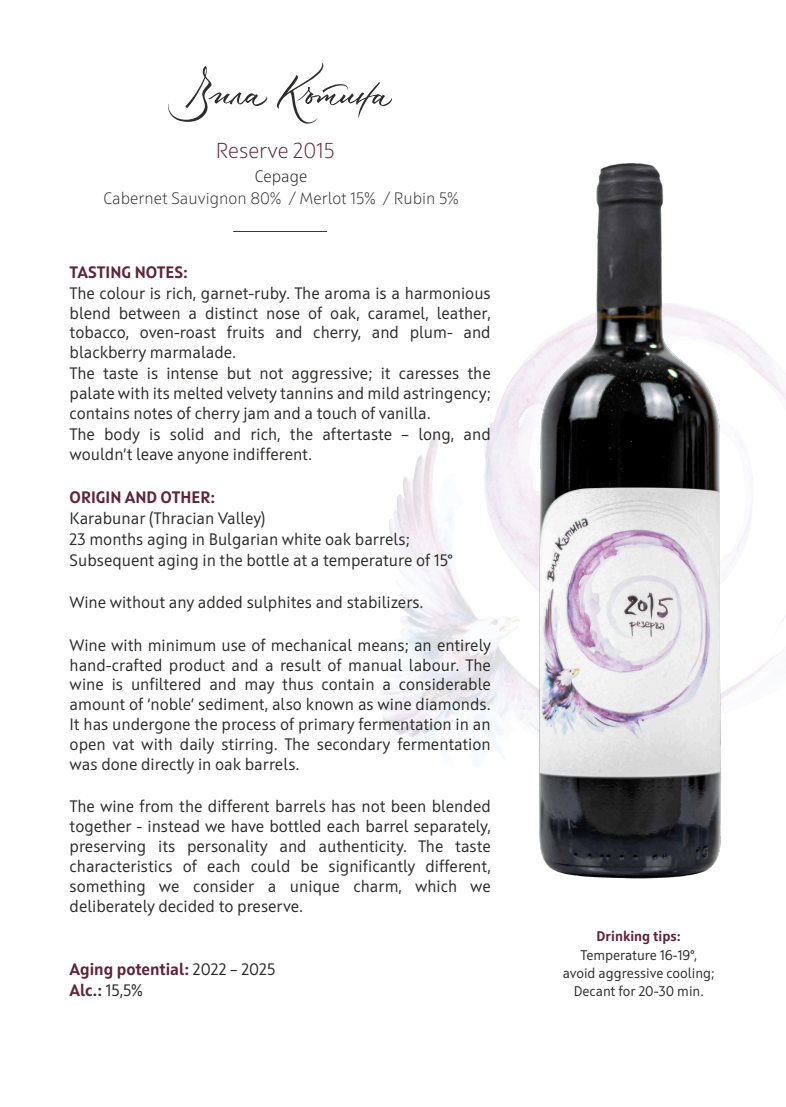
<style>
.page{position:relative;width:786px;height:1107px;background:#fff}
.page>*{position:absolute;margin:0;border:0;box-sizing:border-box;transform-origin:0 0}
.t1{font:300 21.62px "Squad";color:#602437}
.t2{font:16.56px/19.9px "Squad";color:#2c2c2b}
.t3{font:700 16.56px/21.2px "Squad";color:#602337}
.t4{font:300 16.5px "Squad";color:#2c2c2b}
.t5{font:300 16.5px "Squad";color:#1d1d1b}
.t6{font:14px/18.1px "Squad";color:#2c2c2b;text-align:center}
.t7{font:700 14px "Squad";color:#602337}
.s1{font-weight:400;color:#2c2c2b}
</style>
<div class="page">
<svg style="left:277px;top:63px;width:115px;height:61px"></svg>
<svg style="left:168px;top:66px;width:99px;height:56px"></svg>
<img style="left:476px;top:377px;width:310px;height:343px">
<img style="left:500px;top:163px;width:274px;height:716px">
<hr style="left:233px;top:231px;width:94px;height:1px;background:#602437">
<h1 class="t1" style="left:216px;top:137px;width:120px">Reserve 2015</h1>
<p class="t5" style="left:255px;top:167px;width:54px">Cepage</p>
<p class="t4" style="left:103px;top:188px;width:357px">Cabernet Sauvignon 80% / Merlot 15% / Rubin 5%</p>
<p class="t3" style="left:70px;top:261px;width:120px">TASTING NOTES:</p>
<p class="t2" style="left:70px;top:283px;width:423px;line-height:20.2px">The colour is rich, garnet-ruby. The aroma is a harmonious blend between a distinct nose of oak, caramel, leather, tobacco, oven-roast fruits and cherry, and plum- and blackberry marmalade.<br>The taste is intense but not aggressive; it caresses the palate with its melted velvety tannins and mild astringency; contains notes of cherry jam and a touch of vanilla.<br>The body is solid and rich, the aftertaste – long, and wouldn’t leave anyone indifferent.</p>
<p class="t3" style="left:70px;top:486px;width:147px">ORIGIN AND OTHER:</p>
<p class="t2" style="left:70px;top:507px;width:384px;line-height:21.2px">Karabunar (Thracian Valley)<br>23 months aging in Bulgarian white oak barrels;<br>Subsequent aging in the bottle at a temperature of 15°</p>
<p class="t2" style="left:70px;top:593px;width:355px">Wine without any added sulphites and stabilizers.</p>
<p class="t2" style="left:70px;top:635px;width:423px;text-align:justify">Wine with minimum use of mechanical means; an entirely hand-crafted product and a result of manual labour. The wine is unfiltered and may thus contain a considerable amount of ‘noble’ sediment, also known as wine diamonds.<br>It has undergone the process of primary fermentation in an open vat with daily stirring. The secondary fermentation was done directly in oak barrels.</p>
<p class="t2" style="left:70px;top:797px;width:423px;text-align:justify">The wine from the different barrels has not been blended together - instead we have bottled each barrel separately, preserving its personality and authenticity. The taste characteristics of each could be significantly different, something we consider a unique charm, which we deliberately decided to preserve.</p>
<p class="t3" style="left:70px;top:959px;width:207px">Aging potential: <span class="s1">2022 – 2025<br></span>Alc.: <span class="s1">15,5%</span></p>
<p class="t7" style="left:596px;top:928px;width:86px">Drinking tips:</p>
<p class="t6" style="left:563px;top:946px;width:153px">Temperature 16-19°, avoid aggressive cooling;<br>Decant for 20-30 min.</p>
</div>
